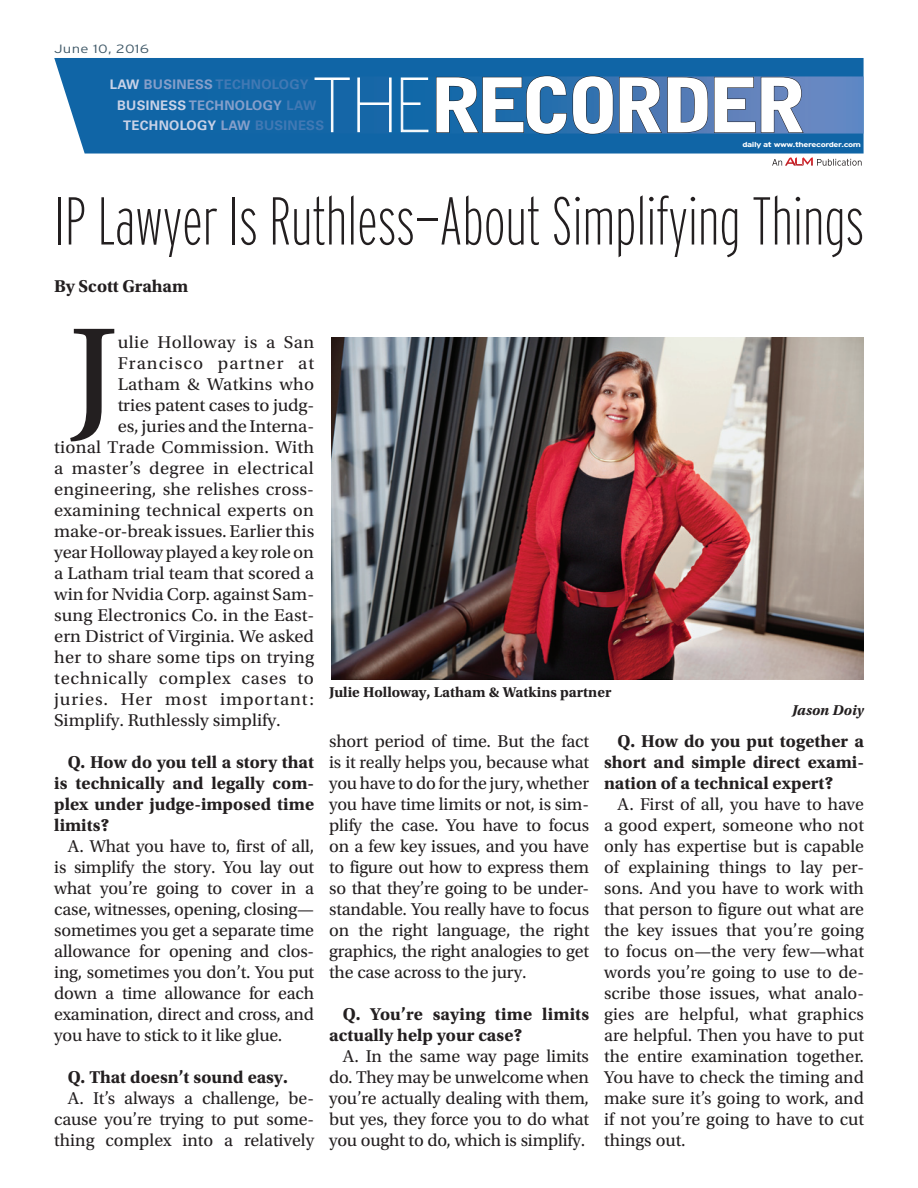
<style>
.page{position:relative;width:918px;height:1188px;background:#fff}
.page>*{position:absolute;margin:0;border:0;box-sizing:border-box;transform-origin:0 0}
.t1{font:146.7px "Utopia Std";color:#231f20}
.t2{font:900 74.85px "Bell Gothic Std";letter-spacing:-.08em;color:#fff;scale:1.05 1}
.t3{font:200 extra-condensed 67.5px "Interstate";color:#231f20}
.t4{font:18px/21px "Utopia Std";color:#231f20;text-align:justify}
.t5{font:700 18px/21px "Utopia Std";color:#231f20;text-align:justify}
.t6{font:18px "Utopia Std";letter-spacing:.025em;color:#231f20}
.t7{font:18px "Utopia Std";letter-spacing:.035em;color:#231f20}
.t8{font:18px "Utopia Std";letter-spacing:.045em;color:#231f20}
.t9{font:18px "Utopia Std";letter-spacing:.055em;color:#231f20}
.t10{font:700 15px "Utopia Std";color:#231f20}
.t11{font:italic 700 15px "Utopia Std";color:#231f20}
.t12{font:700 13.2px "Univers LT Std";letter-spacing:.02em;color:#4279b4}
.t13{font:700 13.2px "Univers LT Std";letter-spacing:.02em;color:#869fca}
.t14{font:700 13.2px "Univers LT Std";letter-spacing:.02em;color:#c9d2e7}
.t15{font:300 12px "Interstate";letter-spacing:.02em;color:#405968;scale:1.25 1}
.t16{font:700 7.2px "Interstate";letter-spacing:-.05em;color:#fff;scale:1.29 1}
.s1{color:#c9d2e7}
.s2{color:#869fca}
.s3{color:#4279b4}
</style>
<div class="page">
<div style="left:54px;top:58px;width:810px;height:96px;background:#1065a6"></div>
<svg style="left:772px;top:157px;width:90px;height:9px"></svg>
<svg style="left:107px;top:76px;width:757px;height:58px;background:#246dac"></svg>
<svg style="left:436px;top:75px;width:272px;height:60px;background:#2d679e"></svg>
<svg style="left:714px;top:77px;width:90px;height:56px;background:#5c78ab"></svg>
<svg style="left:314px;top:77px;width:115px;height:55px;background:#337bb3"></svg>
<img style="left:331px;top:337px;width:532px;height:343px">
<p class="t15" style="left:54px;top:42px;width:78px">June 10, 2016</p>
<p class="t12" style="left:110px;top:77px;width:200px"><span class="s1">LAW</span> <span class="s2">BUSINESS</span> TECHNOLOGY</p>
<p class="t13" style="left:117px;top:97px;width:200px"><span class="s1">BUSINESS</span> TECHNOLOGY <span class="s3">LAW</span></p>
<p class="t14" style="left:123px;top:118px;width:202px">TECHNOLOGY <span class="s2">LAW</span> <span class="s3">BUSINESS</span></p>
<h2 class="t2" style="left:430px;top:62px;width:361px">RECORDER</h2>
<p class="t16" style="left:742px;top:141px;width:93px">daily at www.therecorder.com</p>
<h3 class="t3" style="left:54px;top:183px;width:811px">IP Lawyer Is Ruthless—About Simplifying Things</h3>
<p class="t5" style="left:54px;top:276px;width:136px">By Scott Graham</p>
<h1 class="t1" style="left:68px;top:298px;width:51px">J</h1>
<p class="t6" style="left:118px;top:333px;width:198px">ulie Holloway is a San</p>
<p class="t9" style="left:118px;top:354px;width:198px">Francisco partner at</p>
<p class="t4" style="left:118px;top:374px;width:198px">Latham &amp; Watkins who</p>
<p class="t4" style="left:118px;top:395px;width:198px">tries patent cases to judg-</p>
<p class="t4" style="left:118px;top:416px;width:198px">es, juries and the Interna-</p>
<p class="t4" style="left:54px;top:437px;width:261px">tional Trade Commission. With</p>
<p class="t6" style="left:54px;top:459px;width:261px">a master’s degree in electrical</p>
<p class="t4" style="left:54px;top:479px;width:261px">engineering, she relishes cross-</p>
<p class="t4" style="left:54px;top:500px;width:261px">examining technical experts on</p>
<p class="t4" style="left:54px;top:521px;width:262px">make-or-break issues. Earlier this</p>
<p class="t4" style="left:54px;top:542px;width:261px">year Holloway played a key role on</p>
<p class="t4" style="left:54px;top:563px;width:261px">a Latham trial team that scored a</p>
<p class="t4" style="left:54px;top:584px;width:261px">win for Nvidia Corp. against Sam-</p>
<p class="t4" style="left:54px;top:605px;width:261px">sung Electronics Co. in the East-</p>
<p class="t4" style="left:54px;top:626px;width:261px">ern District of Virginia. We asked</p>
<p class="t4" style="left:54px;top:647px;width:261px">her to share some tips on trying</p>
<p class="t7" style="left:54px;top:669px;width:261px">technically complex cases to</p>
<p class="t8" style="left:54px;top:690px;width:261px">juries. Her most important:</p>
<p class="t4" style="left:54px;top:710px;width:228px">Simplify. Ruthlessly simplify.</p>
<p class="t5" style="left:54px;top:752px;width:261px;text-indent:14px">Q. How do you tell a story that is technically and legally com&shy;plex under judge-imposed time limits?</p>
<p class="t4" style="left:54px;top:836px;width:261px;text-indent:14px">A. What you have to, first of all, is simplify the story. You lay out what you’re going to cover in a case, witnesses, opening, closing— sometimes you get a separate time allowance for opening and clos&shy;ing, sometimes you don’t. You put down a time allowance for each examination, direct and cross, and you have to stick to it like glue.</p>
<p class="t5" style="left:68px;top:1067px;width:222px">Q. That doesn’t sound easy.</p>
<p class="t4" style="left:54px;top:1088px;width:261px;text-indent:14px">A. It’s always a challenge, be&shy;cause you’re trying to put some&shy;thing complex into a relatively</p>
<p class="t10" style="left:329px;top:683px;width:284px">Julie Holloway, Latham &amp; Watkins partner</p>
<p class="t11" style="left:792px;top:701px;width:73px">Jason Doiy</p>
<p class="t4" style="left:329px;top:731px;width:262px">short period of time. But the fact is it really helps you, because what you have to do for the jury, whether you have time limits or not, is sim&shy;plify the case. You have to focus on a few key issues, and you have to figure out how to express them so that they’re going to be under&shy;standable. You really have to focus on the right language, the right graphics, the right analogies to get the case across to the jury.</p>
<p class="t5" style="left:329px;top:1004px;width:262px;text-indent:14px">Q. You’re saying time limits actually help your case?</p>
<p class="t4" style="left:329px;top:1046px;width:261px;text-indent:14px">A. In the same way page limits do. They may be unwelcome when you’re actually dealing with them, but yes, they force you to do what you ought to do, which is simplify.</p>
<p class="t5" style="left:604px;top:731px;width:261px;text-indent:14px">Q. How do you put together a short and simple direct exami&shy;nation of a technical expert?</p>
<p class="t4" style="left:604px;top:794px;width:261px;text-indent:14px">A. First of all, you have to have a good expert, someone who not only has expertise but is capable of explaining things to lay per&shy;sons. And you have to work with that person to figure out what are the key issues that you’re going to focus on—the very few—what words you’re going to use to de&shy;scribe those issues, what analo&shy;gies are helpful, what graphics are helpful. Then you have to put the entire examination together.<br>You have to check the timing and make sure it’s going to work, and if not you’re going to have to cut things out.</p>
</div>
